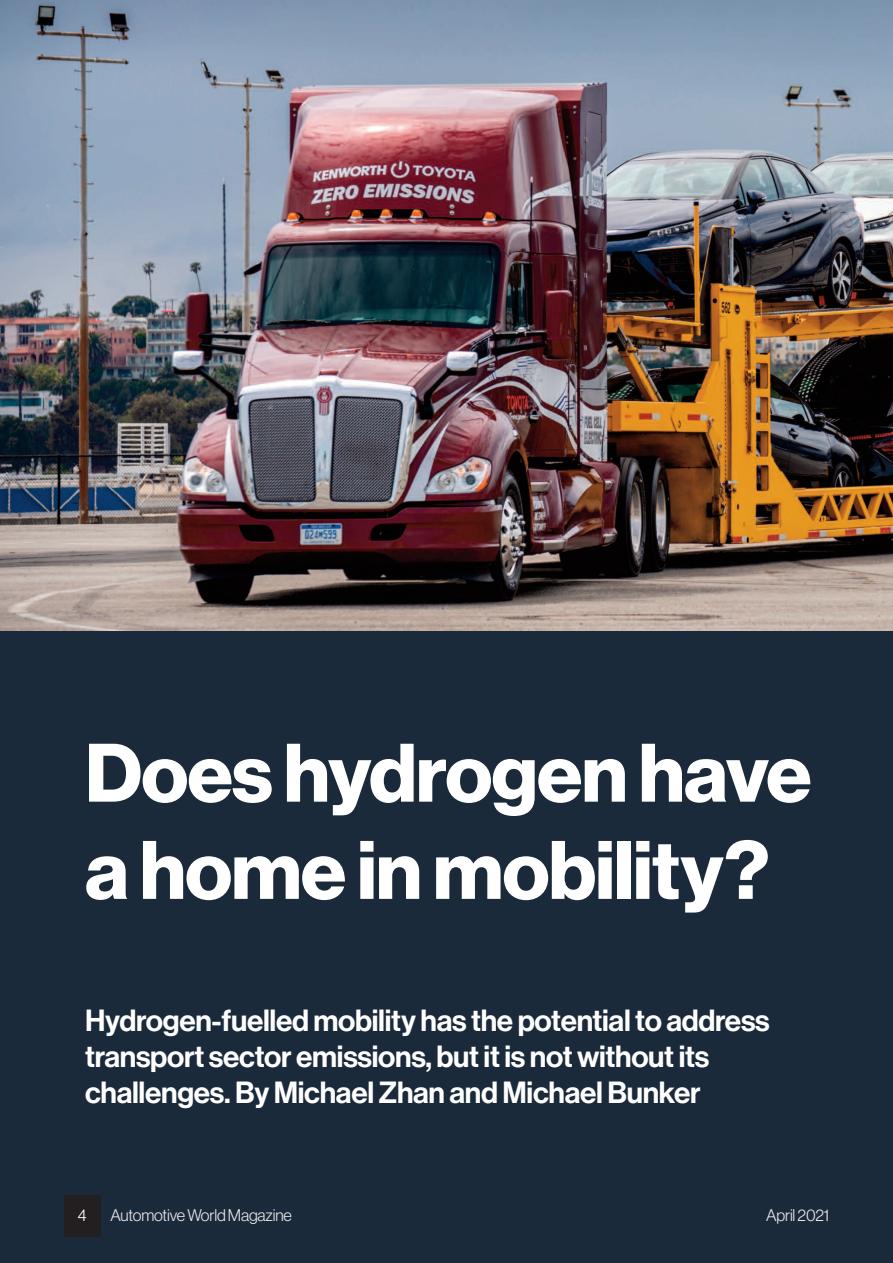
<style>
.page{position:relative;width:893px;height:1263px;background:#fff}
.page>*{position:absolute;margin:0;border:0;box-sizing:border-box;transform-origin:0 0}
.t1{font:700 81px/97.2px "Haas Grot Disp 75";letter-spacing:-.01em;color:#fff}
.t2{font:500 30px/36px "Haas Grot Disp 65";letter-spacing:-.01em;color:#fff}
.t3{font:300 16.5px "Haas Grot Disp 45";letter-spacing:-.01em;color:#efeaec}
.t4{font:300 16.5px "Haas Grot Disp 45";color:#fff}
</style>
<div class="page">
<img style="left:0;top:0;width:893px;height:631px">
<div style="left:0;top:631px;width:893px;height:632px;background:#1a2a3a"></div>
<div style="left:64px;top:1195px;width:36px;height:42px;background:#231f20"></div>
<h1 class="t1" style="left:85px;top:731px;width:728px">Doeshydrogenhave ahomeinmobility?</h1>
<p class="t2" style="left:85px;top:1004px;width:686px">Hydrogen-fuelled mobility has the potential to address transport sector emissions, but it is not without its challenges. By Michael Zhan and Michael Bunker</p>
<p class="t4" style="left:78px;top:1209px;width:10px">4</p>
<p class="t3" style="left:111px;top:1209px;width:183px">AutomotiveWorldMagazine</p>
<p class="t3" style="left:766px;top:1209px;width:64px">April 2021</p>
</div>
